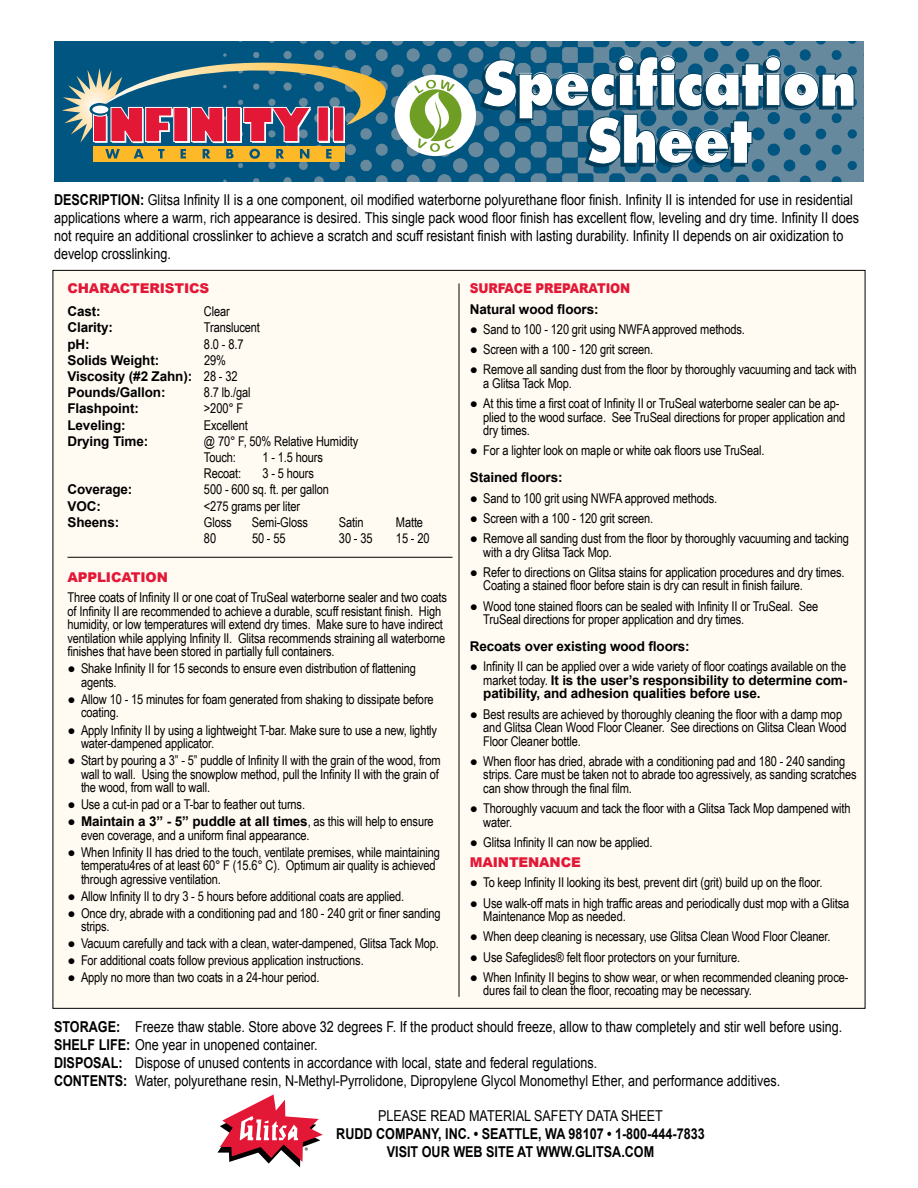
<style>
.page{position:relative;width:918px;height:1188px;background:#fff}
.page>*{position:absolute;margin:0;border:0;box-sizing:border-box;transform-origin:0 0}
.t1{font:15px/18px "Arial";color:#000;scale:.84 1}
.t2{font:700 15px/18px "Arial";color:#000;text-align:center;scale:.84 1}
.t3{font:13.5px/13.5px "Arial Narrow";letter-spacing:-.01em;color:#000}
.t4{font:700 13.5px/16.2px "Arial";letter-spacing:-.01em;color:#000}
.t5{font:900 13.5px "Arial";letter-spacing:-.01em;color:#e31837}
.t6{font:900 13.5px "Arial";letter-spacing:-.01em;color:#e31837;scale:.9 1}
.s1{font-weight:700}
.s2{font-family:"Arial Narrow";font-weight:400}
</style>
<div class="page">
<div style="left:53px;top:270px;width:812px;height:738px;background:#fffbf2"></div>
<svg style="left:217px;top:1094px;width:106px;height:73px"></svg>
<div style="left:54px;top:41px;width:810px;height:141px;background:#005581"></div>
<img style="left:223px;top:41px;width:641px;height:141px">
<div style="left:395px;top:75px;width:81px;height:81px;background:#fff;border-radius:50%"></div>
<svg style="left:480px;top:56px;width:375px;height:111px"></svg>
<div style="left:94px;top:146px;width:251px;height:16px;background:#fdb927"></div>
<svg style="left:62px;top:51px;width:399px;height:108px"></svg>
<hr style="left:68px;top:557px;width:385px;height:1px;background:#000">
<hr style="left:459px;top:284px;width:1px;height:713px;background:#000">
<p class="t1" style="left:54px;top:191px;width:960px"><span class="s1">DESCRIPTION:</span> Glitsa Infinity II is a one component, oil modified waterborne polyurethane floor finish. Infinity II is intended for use in residential applications where a warm, rich appearance is desired. This single pack wood floor finish has excellent flow, leveling and dry time. Infinity II does not require an additional crosslinker to achieve a scratch and scuff resistant finish with lasting durability. Infinity II depends on air oxidization to develop crosslinking.</p>
<p class="t5" style="left:68px;top:279px;width:143px">CHARACTERISTICS</p>
<p class="t4" style="left:68px;top:304px;width:35px">Cast:</p>
<p class="t3" style="left:204px;top:304px;width:27px">Clear</p>
<p class="t4" style="left:68px;top:320px;width:47px">Clarity:</p>
<p class="t3" style="left:204px;top:320px;width:58px">Translucent</p>
<p class="t4" style="left:68px;top:336px;width:24px">pH:</p>
<p class="t3" style="left:204px;top:337px;width:41px">8.0 - 8.7</p>
<p class="t4" style="left:68px;top:352px;width:93px">Solids Weight:</p>
<p class="t3" style="left:204px;top:353px;width:23px">29%</p>
<p class="t4" style="left:68px;top:369px;width:172px">Viscosity (#2 Zahn): <span class="s2">28 - 32<br></span>Pounds/Gallon:</p>
<p class="t3" style="left:204px;top:385px;width:48px">8.7 lb./gal</p>
<p class="t4" style="left:68px;top:401px;width:73px">Flashpoint:</p>
<p class="t3" style="left:204px;top:401px;width:41px">&gt;200° F</p>
<p class="t4" style="left:68px;top:417px;width:60px">Leveling:</p>
<p class="t3" style="left:204px;top:418px;width:45px">Excellent</p>
<p class="t4" style="left:68px;top:433px;width:82px">Drying Time:</p>
<p class="t3" style="left:204px;top:433px;width:156px;line-height:16.2px">@ 70° F, 50% Relative Humidity<br>Touch:</p>
<p class="t3" style="left:262px;top:450px;width:62px">1 - 1.5 hours</p>
<p class="t3" style="left:204px;top:466px;width:39px">Recoat:</p>
<p class="t3" style="left:262px;top:466px;width:53px">3 - 5 hours</p>
<p class="t4" style="left:68px;top:482px;width:66px">Coverage:</p>
<p class="t3" style="left:204px;top:482px;width:126px">500 - 600 sq. ft. per gallon</p>
<p class="t4" style="left:68px;top:498px;width:35px">VOC:</p>
<p class="t3" style="left:204px;top:499px;width:98px">&lt;275 grams per liter</p>
<p class="t4" style="left:68px;top:514px;width:53px">Sheens:</p>
<p class="t3" style="left:204px;top:515px;width:29px">Gloss</p>
<p class="t3" style="left:252px;top:515px;width:57px">Semi-Gloss</p>
<p class="t3" style="left:339px;top:515px;width:26px">Satin</p>
<p class="t3" style="left:396px;top:515px;width:29px">Matte</p>
<p class="t3" style="left:204px;top:531px;width:14px">80</p>
<p class="t3" style="left:252px;top:531px;width:35px">50 - 55</p>
<p class="t3" style="left:339px;top:531px;width:35px">30 - 35</p>
<p class="t3" style="left:396px;top:531px;width:35px">15 - 20</p>
<p class="t5" style="left:68px;top:568px;width:102px">APPLICATION</p>
<p class="t3" style="left:68px;top:590px;width:381px">Three coats of Infinity II or one coat of TruSeal waterborne sealer and two coats of Infinity II are recommended to achieve a durable, scuff resistant finish. High humidity, or low temperatures will extend dry times. Make sure to have indirect ventilation while applying Infinity II. Glitsa recommends straining all waterborne finishes that have been stored in partially full containers.</p>
<p class="t3" style="left:81px;top:661px;width:337px;text-indent:-14px">● Shake Infinity II for 15 seconds to ensure even distribution of flattening agents.</p>
<p class="t3" style="left:81px;top:692px;width:354px;text-indent:-14px">● Allow 10 - 15 minutes for foam generated from shaking to dissipate before coating.</p>
<p class="t3" style="left:81px;top:723px;width:358px;text-indent:-14px">● Apply Infinity II by using a lightweight T-bar. Make sure to use a new, lightly water-dampened applicator.</p>
<p class="t3" style="left:81px;top:753px;width:361px;text-indent:-14px">● Start by pouring a 3” - 5” puddle of Infinity II with the grain of the wood, from wall to wall. Using the snowplow method, pull the Infinity II with the grain of the wood, from wall to wall.</p>
<p class="t3" style="left:68px;top:797px;width:239px">● Use a cut-in pad or a T-bar to feather out turns.</p>
<p class="t4" style="left:68px;top:814px;width:368px"><span class="s2">●</span> Maintain a 3” - 5” puddle at all times<span class="s2">, as this will help to ensure</span></p>
<p class="t3" style="left:81px;top:828px;width:230px">even coverage, and a uniform final appearance.</p>
<p class="t3" style="left:81px;top:845px;width:360px;text-indent:-14px">● When Infinity II has dried to the touch, ventilate premises, while maintaining temperatu4res of at least 60° F (15.6° C). Optimum air quality is achieved through agressive ventilation.</p>
<p class="t3" style="left:68px;top:889px;width:338px">● Allow Infinity II to dry 3 - 5 hours before additional coats are applied.</p>
<p class="t3" style="left:81px;top:906px;width:361px;text-indent:-14px">● Once dry, abrade with a conditioning pad and 180 - 240 grit or finer sanding strips.</p>
<p class="t3" style="left:68px;top:936px;width:373px">● Vacuum carefully and tack with a clean, water-dampened, Glitsa Tack Mop.</p>
<p class="t3" style="left:68px;top:953px;width:298px">● For additional coats follow previous application instructions.</p>
<p class="t3" style="left:68px;top:970px;width:253px">● Apply no more than two coats in a 24-hour period.</p>
<p class="t6" style="left:470px;top:279px;width:180px">SURFACE PREPARATION</p>
<p class="t4" style="left:470px;top:301px;width:130px">Natural wood floors:</p>
<p class="t3" style="left:470px;top:322px;width:277px">● Sand to 100 - 120 grit using NWFA approved methods.</p>
<p class="t3" style="left:470px;top:342px;width:185px">● Screen with a 100 - 120 grit screen.</p>
<p class="t3" style="left:483px;top:362px;width:375px;text-indent:-14px">● Remove all sanding dust from the floor by thoroughly vacuuming and tack with a Glitsa Tack Mop.</p>
<p class="t3" style="left:483px;top:396px;width:364px;text-indent:-14px">● At this time a first coat of Infinity II or TruSeal waterborne sealer can be ap&shy;plied to the wood surface. See TruSeal directions for proper application and dry times.</p>
<p class="t3" style="left:470px;top:443px;width:296px">● For a lighter look on maple or white oak floors use TruSeal.</p>
<p class="t4" style="left:470px;top:470px;width:94px">Stained floors:</p>
<p class="t3" style="left:470px;top:491px;width:249px">● Sand to 100 grit using NWFA approved methods.</p>
<p class="t3" style="left:470px;top:511px;width:185px">● Screen with a 100 - 120 grit screen.</p>
<p class="t3" style="left:483px;top:531px;width:367px;text-indent:-14px">● Remove all sanding dust from the floor by thoroughly vacuuming and tacking with a dry Glitsa Tack Mop.</p>
<p class="t3" style="left:483px;top:565px;width:363px;text-indent:-14px">● Refer to directions on Glitsa stains for application procedures and dry times.<br>Coating a stained floor before stain is dry can result in finish failure.</p>
<p class="t3" style="left:483px;top:599px;width:337px;text-indent:-14px">● Wood tone stained floors can be sealed with Infinity II or TruSeal. See<br>TruSeal directions for proper application and dry times.</p>
<p class="t4" style="left:470px;top:639px;width:221px">Recoats over existing wood floors:</p>
<p class="t3" style="left:470px;top:659px;width:378px">● Infinity II can be applied over a wide variety of floor coatings available on the</p>
<p class="t4" style="left:483px;top:674px;width:366px;line-height:13.5px"><span class="s2">market today.</span> It is the user’s responsibility to determine com&shy;patibility, and adhesion qualities before use.</p>
<p class="t3" style="left:483px;top:707px;width:365px;text-indent:-14px">● Best results are achieved by thoroughly cleaning the floor with a damp mop and Glitsa Clean Wood Floor Cleaner. See directions on Glitsa Clean Wood<br>Floor Cleaner bottle.</p>
<p class="t3" style="left:483px;top:754px;width:375px;text-indent:-14px">● When floor has dried, abrade with a conditioning pad and 180 - 240 sanding strips. Care must be taken not to abrade too agressively, as sanding scratches can show through the final film.</p>
<p class="t3" style="left:483px;top:801px;width:369px;text-indent:-14px">● Thoroughly vacuum and tack the floor with a Glitsa Tack Mop dampened with water.</p>
<p class="t3" style="left:470px;top:835px;width:184px">● Glitsa Infinity II can now be applied.</p>
<p class="t5" style="left:470px;top:852px;width:112px">MAINTENANCE</p>
<p class="t3" style="left:470px;top:875px;width:354px">● To keep Infinity II looking its best, prevent dirt (grit) build up on the floor.</p>
<p class="t3" style="left:483px;top:896px;width:367px;text-indent:-14px">● Use walk-off mats in high traffic areas and periodically dust mop with a Glitsa<br>Maintenance Mop as needed.</p>
<p class="t3" style="left:470px;top:929px;width:362px">● When deep cleaning is necessary, use Glitsa Clean Wood Floor Cleaner.</p>
<p class="t3" style="left:470px;top:950px;width:272px">● Use Safeglides® felt floor protectors on your furniture.</p>
<p class="t3" style="left:483px;top:970px;width:367px;text-indent:-14px">● When Infinity II begins to show wear, or when recommended cleaning proce&shy;dures fail to clean the floor, recoating may be necessary.</p>
<p class="t1" style="left:54px;top:1018px;width:940px"><span class="s1">STORAGE:</span> Freeze thaw stable. Store above 32 degrees F. If the product should freeze, allow to thaw completely and stir well before using.<br><span class="s1">SHELF LIFE:</span> One year in unopened container.<br><span class="s1">DISPOSAL:</span> Dispose of unused contents in accordance with local, state and federal regulations.<br><span class="s1">CONTENTS:</span> Water, polyurethane resin, N-Methyl-Pyrrolidone, Dipropylene Glycol Monomethyl Ether, and performance additives.</p>
<p class="t1" style="left:378px;top:1107px;width:341px">PLEASE READ MATERIAL SAFETY DATA SHEET</p>
<p class="t2" style="left:336px;top:1126px;width:440px">RUDD COMPANY, INC. • SEATTLE, WA 98107 • 1-800-444-7833<br>VISIT OUR WEB SITE AT WWW.GLITSA.COM</p>
</div>
